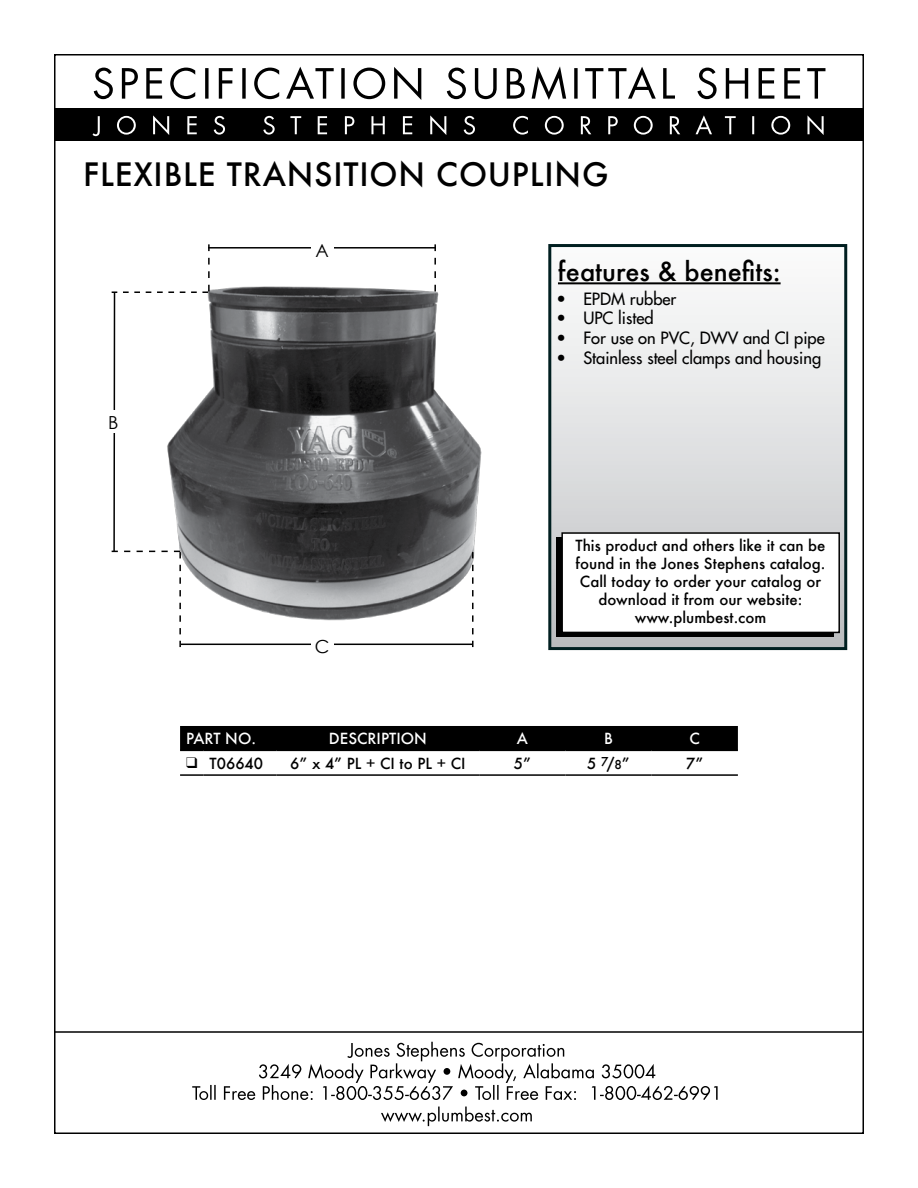
<style>
.page{position:relative;width:918px;height:1188px;background:#fff}
.page>*{position:absolute;margin:0;border:0;box-sizing:border-box;transform-origin:0 0}
.t1{font:500 31.5px "Futura";letter-spacing:.025em;color:#000}
.t2{font:500 25.5px "Futura";color:#000}
.t3{font:18px "Century Gothic";color:#000}
.t4{font:16.5px "Futura";color:#000}
.t5{font:500 15px/18px "Futura";color:#000;text-align:center}
.t6{font:500 15px "Futura";color:#fff}
.s1{font-size:12px}
</style>
<div class="page">
<svg style="left:94px;top:66px;width:731px;height:34px"></svg>
<div style="left:55px;top:109px;width:808px;height:32px;background:#000"></div>
<svg style="left:93px;top:115px;width:731px;height:21px"></svg>
<div style="left:550px;top:246px;width:296px;height:403px;background:linear-gradient(to bottom,#fdfefe,#bdbfc1)"></div>
<div style="left:548px;top:244px;width:299px;height:406px;border:3px solid #001f20"></div>
<hr style="left:558px;top:282px;width:223px;height:2px;background:#000">
<div style="left:556px;top:537px;width:277px;height:100px;background:#000"></div>
<div style="left:562px;top:533px;width:277px;height:99px;background:#fff"></div>
<div style="left:561px;top:532px;width:279px;height:101px;border:2px solid #000"></div>
<svg style="left:381px;top:1107px;width:151px;height:19px"></svg>
<svg style="left:192px;top:1042px;width:526px;height:58px"></svg>
<hr style="left:54px;top:1031px;width:808px;height:2px;background:#000">
<div style="left:180px;top:726px;width:558px;height:25px;background:#000"></div>
<hr style="left:204px;top:750px;width:73px;height:1px;background:#000">
<hr style="left:277px;top:750px;width:202px;height:1px;background:#000">
<hr style="left:479px;top:750px;width:86px;height:1px;background:#000">
<hr style="left:565px;top:750px;width:87px;height:1px;background:#000">
<hr style="left:652px;top:750px;width:86px;height:1px;background:#000">
<hr style="left:180px;top:774px;width:24px;height:2px;background:#000">
<hr style="left:204px;top:774px;width:73px;height:2px;background:#000">
<hr style="left:277px;top:774px;width:202px;height:2px;background:#000">
<hr style="left:479px;top:774px;width:86px;height:2px;background:#000">
<hr style="left:565px;top:774px;width:87px;height:2px;background:#000">
<hr style="left:652px;top:774px;width:86px;height:2px;background:#000">
<hr style="left:208px;top:247px;width:228px;height:2px;background:#000">
<hr style="left:181px;top:644px;width:291px;height:1px;background:#000">
<hr style="left:113px;top:293px;width:2px;height:258px;background:#000">
<div style="left:311px;top:239px;width:22px;height:22px;background:#fff"></div>
<div style="left:311px;top:635px;width:22px;height:23px;background:#fff"></div>
<div style="left:102px;top:411px;width:23px;height:22px;background:#fff"></div>
<img style="left:149px;top:286px;width:333px;height:335px">
<svg style="left:112px;top:244px;width:98px;height:49px"></svg>
<svg style="left:112px;top:551px;width:69px;height:96px"></svg>
<svg style="left:472px;top:552px;width:2px;height:95px"></svg>
<svg style="left:434px;top:244px;width:2px;height:47px"></svg>
<h1 class="t1" style="left:83px;top:152px;width:527px">FLEXIBLE TRANSITION COUPLING</h1>
<p class="t3" style="left:108px;top:411px;width:12px">B</p>
<p class="t3" style="left:315px;top:239px;width:15px">A</p>
<p class="t3" style="left:315px;top:636px;width:16px">C</p>
<h2 class="t2" style="left:558px;top:254px;width:224px">features &amp; benefits:</h2>
<p class="t4" style="left:556px;top:288px;width:121px">• EPDM rubber</p>
<p class="t4" style="left:556px;top:308px;width:99px">• UPC listed</p>
<p class="t4" style="left:556px;top:327px;width:270px">• For use on PVC, DWV and CI pipe</p>
<p class="t4" style="left:556px;top:347px;width:266px">• Stainless steel clamps and housing</p>
<p class="t5" style="left:576px;top:537px;width:252px">This product and others like it can be found in the Jones Stephens catalog.<br>Call today to order your catalog or download it from our website: www.plumbest.com</p>
<p class="t6" style="left:186px;top:729px;width:71px">PART NO.</p>
<p class="t6" style="left:329px;top:729px;width:99px">DESCRIPTION</p>
<p class="t6" style="left:517px;top:729px;width:13px">A</p>
<p class="t6" style="left:604px;top:729px;width:10px">B</p>
<p class="t6" style="left:690px;top:729px;width:12px">C</p>
<p class="t5" style="left:186px;top:754px;width:78px">❑ T06640</p>
<p class="t5" style="left:290px;top:754px;width:177px">6” x 4” PL + CI to PL + CI</p>
<p class="t5" style="left:514px;top:754px;width:19px">5”</p>
<p class="t5" style="left:587px;top:754px;width:44px">5 <sup>7</sup>/<span class="s1">8</span>”</p>
<p class="t5" style="left:686px;top:754px;width:19px">7”</p>
</div>
